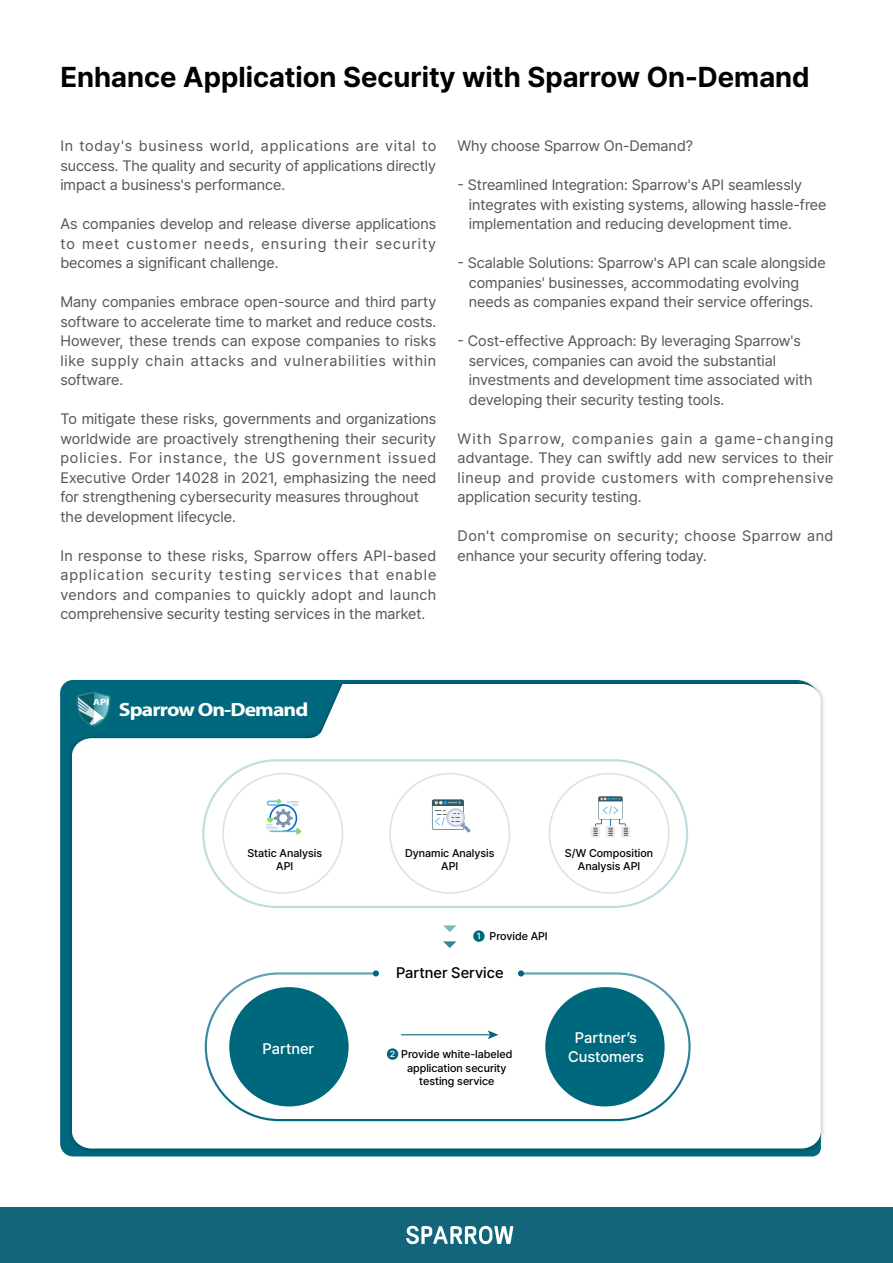
<style>
.page{position:relative;width:893px;height:1263px;background:#fff}
.page>*{position:absolute;margin:0;border:0;box-sizing:border-box;transform-origin:0 0}
.t1{font:700 28.5px "Pretendard";color:#000}
.t2{font:700 19.2px "Myriad Pro";letter-spacing:-.04em;color:#fff;scale:1.13 1}
.t3{font:500 15.3px/18.3px "Pretendard";color:#fff;text-align:center}
.t4{font:500 15.3px "Pretendard";color:#000}
.t5{font:15px/19.5px "Pretendard";color:#595757;text-align:justify}
.t6{font:500 11.1px/13.4px "Pretendard";color:#000;text-align:center}
.t7{font:500 8.7px "Pretendard";color:#fff;scale:1.05 1}
.s1{font-size:8.7px;color:#fff}
</style>
<div class="page">
<div style="left:0;top:1208px;width:893px;height:55px;background:#13667a"></div>
<img style="left:65px;top:679px;width:759px;height:476px">
<svg style="left:72px;top:684px;width:749px;height:464px"></svg>
<img style="left:76px;top:691px;width:35px;height:37px">
<div style="left:473px;top:930px;width:12px;height:12px;background:#00687c;border-radius:50%"></div>
<div style="left:387px;top:1048px;width:11px;height:12px;background:#00687c;border-radius:50%"></div>
<div style="left:229px;top:987px;width:120px;height:119px;background:#00687c;border-radius:50%"></div>
<div style="left:545px;top:987px;width:120px;height:119px;background:#00687c;border-radius:50%"></div>
<svg style="left:432px;top:800px;width:38px;height:32px"></svg>
<div style="left:389px;top:773px;width:121px;height:121px;border:2px solid #e1e1e1;border-radius:50%"></div>
<svg style="left:591px;top:796px;width:39px;height:41px"></svg>
<div style="left:549px;top:773px;width:121px;height:121px;border:2px solid #e1e1e1;border-radius:50%"></div>
<div style="left:222px;top:773px;width:121px;height:121px;border:2px solid #e1e1e1;border-radius:50%"></div>
<svg style="left:266px;top:799px;width:35px;height:36px"></svg>
<hr style="left:401px;top:1034px;width:90px;height:1px;background:#00687c">
<svg style="left:488px;top:1030px;width:10px;height:9px"></svg>
<svg style="left:443px;top:941px;width:13px;height:7px"></svg>
<svg style="left:443px;top:925px;width:13px;height:7px"></svg>
<div style="left:202px;top:759px;width:486px;height:149px;border:2px solid #bedee2;border-radius:73px"></div>
<div style="left:205px;top:972px;width:486px;height:149px;border:2px solid #fff;border-radius:73px"></div>
<svg style="left:373px;top:970px;width:6px;height:6px"></svg>
<svg style="left:518px;top:970px;width:6px;height:6px"></svg>
<svg style="left:406px;top:1226px;width:107px;height:18px"></svg>
<svg style="left:78px;top:693px;width:31px;height:32px"></svg>
<h1 class="t1" style="left:60px;top:56px;width:751px">Enhance Application Security with Sparrow On-Demand</h1>
<p class="t5" style="left:60px;top:136px;width:377px">In today's business world, applications are vital to success. The quality and security of applications directly impact a business's performance.</p>
<p class="t5" style="left:60px;top:214px;width:377px">As companies develop and release diverse applications to meet customer needs, ensuring their security becomes a significant challenge.</p>
<p class="t5" style="left:60px;top:292px;width:377px">Many companies embrace open-source and third party software to accelerate time to market and reduce costs.<br>However, these trends can expose companies to risks like supply chain attacks and vulnerabilities within software.</p>
<p class="t5" style="left:60px;top:409px;width:377px;text-align:left">To mitigate these risks, governments and organizations worldwide are proactively strengthening their security policies. For instance, the US government issued Executive Order 14028 in 2021, emphasizing the need for strengthening cybersecurity measures throughout the development lifecycle.</p>
<p class="t5" style="left:60px;top:545px;width:377px">In response to these risks, Sparrow offers API-based application security testing services that enable vendors and companies to quickly adopt and launch comprehensive security testing services in the market.</p>
<p class="t5" style="left:458px;top:136px;width:237px">Why choose Sparrow On-Demand?</p>
<p class="t5" style="left:469px;top:175px;width:359px;text-align:left;text-indent:-11px">- Streamlined Integration: Sparrow's API seamlessly integrates with existing systems, allowing hassle-free implementation and reducing development time.</p>
<p class="t5" style="left:469px;top:253px;width:358px;text-align:left;text-indent:-11px">- Scalable Solutions: Sparrow's API can scale alongside companies' businesses, accommodating evolving needs as companies expand their service offerings.</p>
<p class="t5" style="left:469px;top:331px;width:345px;text-align:left;text-indent:-11px">- Cost-effective Approach: By leveraging Sparrow's services, companies can avoid the substantial investments and development time associated with developing their security testing tools.</p>
<p class="t5" style="left:458px;top:428px;width:377px">With Sparrow, companies gain a game-changing advantage. They can swiftly add new services to their lineup and provide customers with comprehensive application security testing.</p>
<p class="t5" style="left:458px;top:526px;width:377px">Don't compromise on security; choose Sparrow and enhance your security offering today.</p>
<p class="t2" style="left:119px;top:697px;width:169px">Sparrow On-Demand</p>
<p class="t6" style="left:247px;top:846px;width:76px">Static Analysis<br>API</p>
<p class="t6" style="left:405px;top:846px;width:91px">Dynamic Analysis<br>API</p>
<p class="t6" style="left:565px;top:846px;width:90px">S/W Composition<br>Analysis API</p>
<p class="t6" style="left:477px;top:929px;width:73px"><span class="s1">1</span> Provide API</p>
<p class="t4" style="left:396px;top:962px;width:109px">Partner Service</p>
<p class="t3" style="left:263px;top:1039px;width:53px">Partner</p>
<p class="t3" style="left:568px;top:1028px;width:77px">Partner’s<br>Customers</p>
<p class="t6" style="left:401px;top:1047px;width:113px">Provide white-labeled application security testing service</p>
<p class="t7" style="left:390px;top:1048px;width:7px">2</p>
</div>
